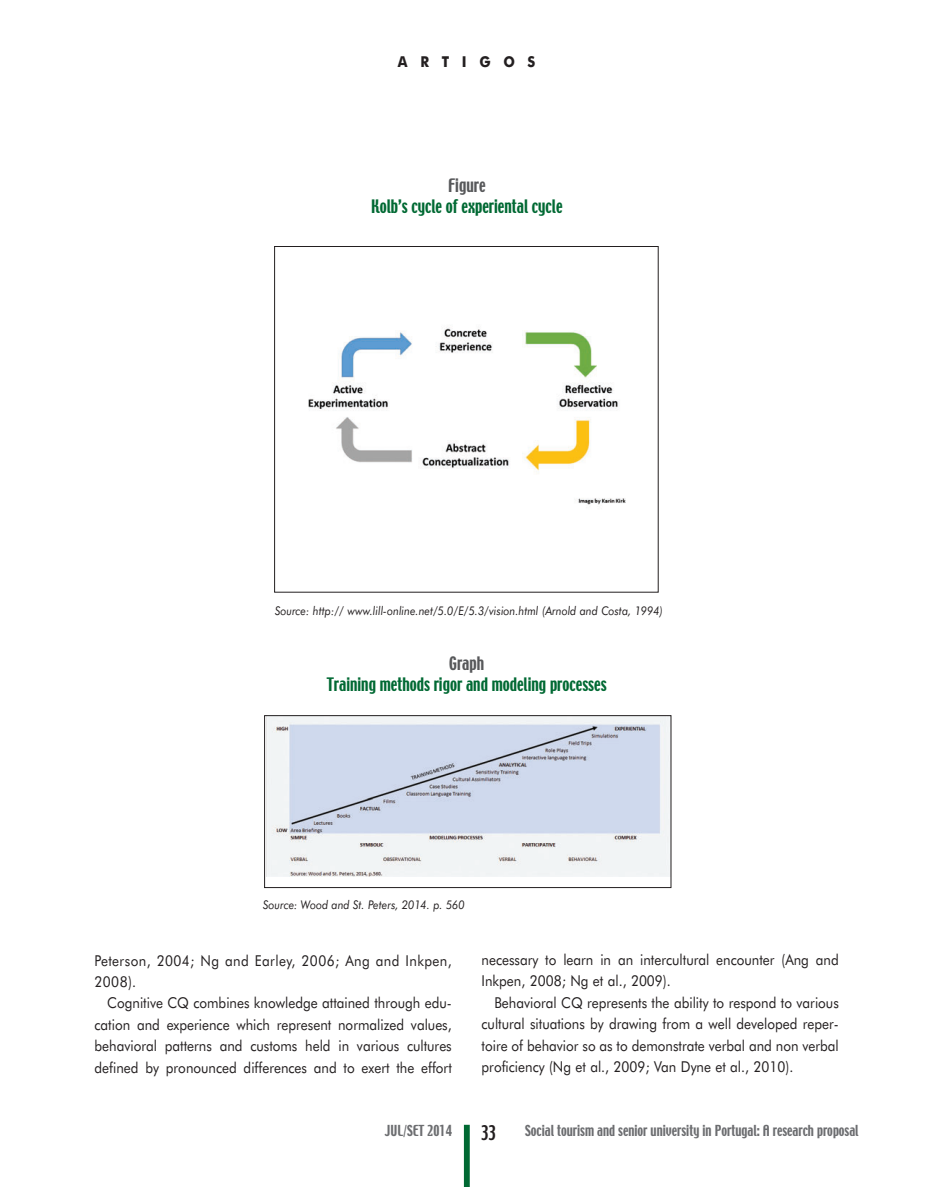
<style>
.page{position:relative;width:931px;height:1187px;background:#fff}
.page>*{position:absolute;margin:0;border:0;box-sizing:border-box;transform-origin:0 0}
.t1{font:18px "Techno";color:#231f20;scale:.8 1}
.t2{font:16.5px "Techno";color:#006933;scale:.9 1}
.t3{font:16.5px "Techno";color:#57585a;scale:.9 1}
.t4{font:15px/21.5px "Futura BT";color:#231f20;text-align:justify;scale:.9 1}
.t5{font:15px/21.5px "Futura BT";letter-spacing:.03em;color:#231f20;scale:.9 1}
.t6{font:700 15px "Futura BT";letter-spacing:.94em;color:#231f20;scale:.9 1}
.t7{font:13.5px "Techno";color:#6c6d70;scale:.9 1}
.t8{font:italic 12px "Futura BT";color:#231f20;scale:.9 1}
</style>
<div class="page">
<svg style="left:264px;top:246px;width:408px;height:940px"></svg>
<p class="t6" style="left:398px;top:55px;width:154px">ARTIGOS</p>
<p class="t3" style="left:448px;top:178px;width:43px">Figure</p>
<p class="t2" style="left:371px;top:199px;width:214px">Kolb’s cycle of experiental cycle</p>
<p class="t8" style="left:275px;top:605px;width:433px">Source: http:// www.lill-online.net/5.0/E/5.3/vision.html (Arnold and Costa, 1994)</p>
<p class="t3" style="left:449px;top:656px;width:40px">Graph</p>
<p class="t2" style="left:327px;top:677px;width:312px">Training methods rigor and modeling processes</p>
<p class="t8" style="left:263px;top:899px;width:225px">Source: Wood and St. Peters, 2014. p. 560</p>
<p class="t5" style="left:95px;top:950px;width:398px">Peterson, 2004; Ng and Earley, 2006; Ang and Inkpen,<br>2008).</p>
<p class="t4" style="left:95px;top:993px;width:398px;text-indent:13px">Cognitive CQ combines knowledge attained through edu&shy;cation and experience which represent normalized values, behavioral patterns and customs held in various cultures defined by pronounced differences and to exert the effort</p>
<p class="t4" style="left:481px;top:949px;width:398px">necessary to learn in an intercultural encounter (Ang and<br>Inkpen, 2008; Ng et al., 2009).</p>
<p class="t4" style="left:481px;top:992px;width:398px;text-indent:13px">Behavioral CQ represents the ability to respond to various cultural situations by drawing from a well developed reper&shy;toire of behavior so as to demonstrate verbal and non verbal proficiency (Ng et al., 2009; Van Dyne et al., 2010).</p>
<p class="t7" style="left:385px;top:1124px;width:76px">JUL/SET 2014</p>
<p class="t1" style="left:481px;top:1124px;width:19px">33</p>
<p class="t7" style="left:525px;top:1124px;width:372px">Social tourism and senior university in Portugal: A research proposal</p>
</div>
